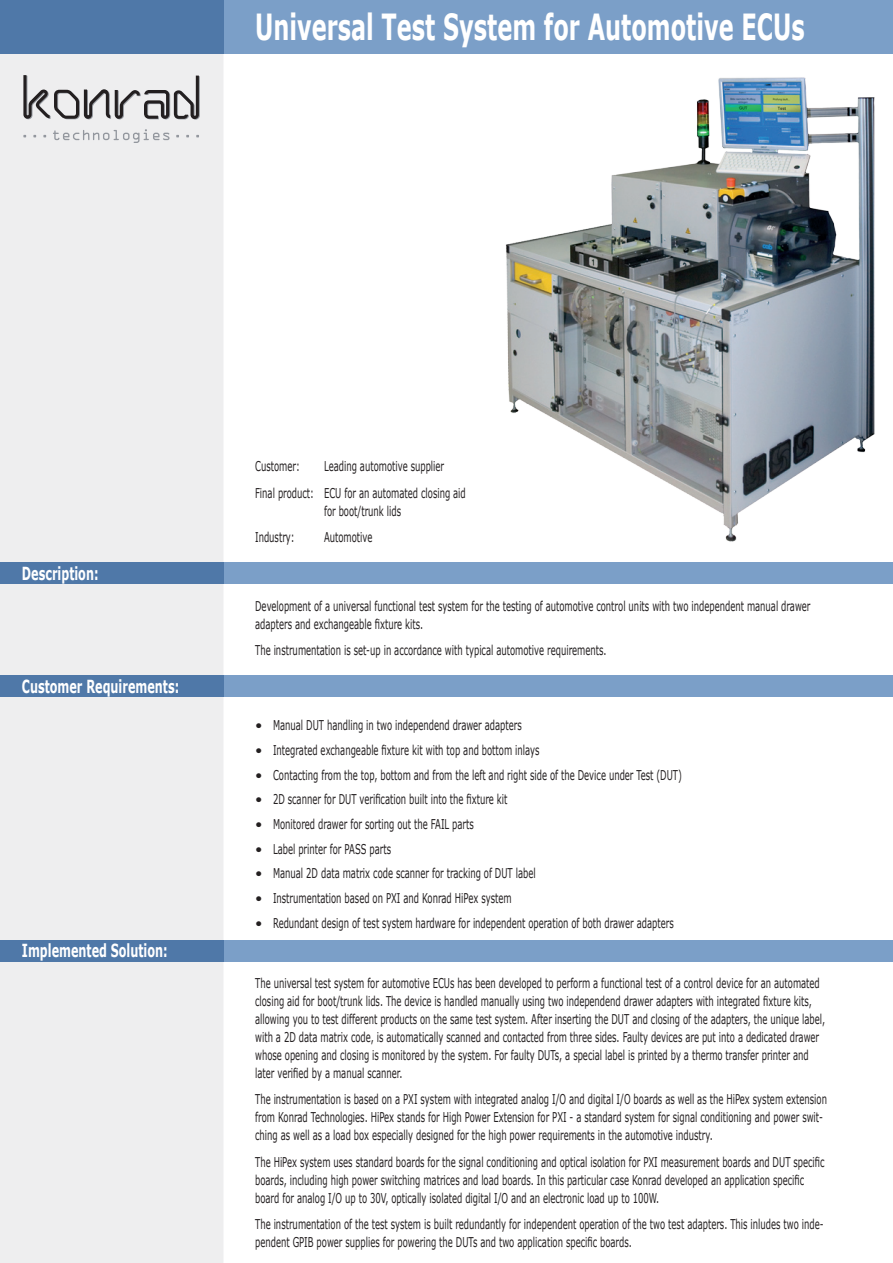
<style>
.page{position:relative;width:893px;height:1263px;background:#fff}
.page>*{position:absolute;margin:0;border:0;box-sizing:border-box;transform-origin:0 0}
.t1{font:700 36px "Verdana";color:#fff;scale:.62 1}
.t2{font:700 18px "Verdana";color:#fff;scale:.62 1}
.t3{font:13.5px/18px "Verdana";color:#231f20;scale:.62 1}
.t4{font:13.5px "Verdana";color:#231f20}
</style>
<div class="page">
<div style="left:1px;top:1px;width:221px;height:1261px;background:#eeeeef"></div>
<div style="left:0;top:0;width:223px;height:1263px;border:2px solid #eeeeef"></div>
<div style="left:223px;top:0;width:670px;height:54px;background:#7b9fc8"></div>
<div style="left:0;top:0;width:223px;height:54px;background:#4f78a8"></div>
<svg style="left:23px;top:75px;width:177px;height:45px"></svg>
<svg style="left:53px;top:129px;width:117px;height:14px"></svg>
<div style="left:213px;top:563px;width:680px;height:21px;background:#7b9fc8"></div>
<div style="left:0;top:563px;width:223px;height:21px;background:#4f78a8"></div>
<div style="left:213px;top:676px;width:680px;height:21px;background:#7b9fc8"></div>
<div style="left:0;top:676px;width:223px;height:21px;background:#4f78a8"></div>
<div style="left:213px;top:940px;width:680px;height:21px;background:#7b9fc8"></div>
<div style="left:0;top:940px;width:223px;height:21px;background:#4f78a8"></div>
<img style="left:506px;top:77px;width:369px;height:465px">
<h1 class="t1" style="left:255px;top:4px;width:888px">Universal Test System for Automotive ECUs</h1>
<h2 class="t2" style="left:22px;top:562px;width:125px">Description:</h2>
<h2 class="t2" style="left:22px;top:675px;width:255px">Customer Requirements:</h2>
<h2 class="t2" style="left:22px;top:939px;width:237px">Implemented Solution:</h2>
<p class="t3" style="left:255px;top:452px;width:341px;line-height:26.5px;text-indent:69px">Leading automotive supplier<br>Final product: ECU for an automated closing aid</p>
<p class="t3" style="left:324px;top:501px;width:126px">for boot/trunk lids</p>
<p class="t3" style="left:255px;top:528px;width:65px">Industry:</p>
<p class="t3" style="left:324px;top:528px;width:80px">Automotive</p>
<p class="t3" style="left:255px;top:457px;width:74px">Customer:</p>
<p class="t3" style="left:255px;top:596px;width:897px">Development of a universal functional test system for the testing of automotive control units with two independent manual drawer adapters and exchangeable fixture kits.</p>
<p class="t3" style="left:255px;top:641px;width:568px">The instrumentation is set-up in accordance with typical automotive requirements.</p>
<p class="t4" style="left:255px;top:717px;width:268px">• Manual DUT handling in two independend drawer adapters</p>
<p class="t4" style="left:255px;top:741px;width:286px">• Integrated exchangeable fixture kit with top and bottom inlays</p>
<p class="t4" style="left:255px;top:766px;width:428px">• Contacting from the top, bottom and from the left and right side of the Device under Test (DUT)</p>
<p class="t4" style="left:255px;top:791px;width:254px">• 2D scanner for DUT verification built into the fixture kit</p>
<p class="t4" style="left:255px;top:815px;width:220px">• Monitored drawer for sorting out the FAIL parts</p>
<p class="t4" style="left:255px;top:840px;width:138px">• Label printer for PASS parts</p>
<p class="t4" style="left:255px;top:865px;width:282px">• Manual 2D data matrix code scanner for tracking of DUT label</p>
<p class="t4" style="left:255px;top:890px;width:258px">• Instrumentation based on PXI and Konrad HiPex system</p>
<p class="t4" style="left:255px;top:914px;width:420px">• Redundant design of test system hardware for independent operation of both drawer adapters</p>
<p class="t3" style="left:255px;top:973px;width:921px">The universal test system for automotive ECUs has been developed to perform a functional test of a control device for an automated closing aid for boot/trunk lids. The device is handled manually using two independend drawer adapters with integrated fixture kits, allowing you to test different products on the same test system. After inserting the DUT and closing of the adapters, the unique label, with a 2D data matrix code, is automatically scanned and contacted from three sides. Faulty devices are put into a dedicated drawer whose opening and closing is monitored by the system. For faulty DUTs, a special label is printed by a thermo transfer printer and later verified by a manual scanner.</p>
<p class="t3" style="left:255px;top:1090px;width:924px">The instrumentation is based on a PXI system with integrated analog I/O and digital I/O boards as well as the HiPex system extension from Konrad Technologies. HiPex stands for High Power Extension for PXI - a standard system for signal conditioning and power swit&shy;ching as well as a load box especially designed for the high power requirements in the automotive industry.</p>
<p class="t3" style="left:255px;top:1152px;width:920px">The HiPex system uses standard boards for the signal conditioning and optical isolation for PXI measurement boards and DUT specific boards, including high power switching matrices and load boards. In this particular case Konrad developed an application specific board for analog I/O up to 30V, optically isolated digital I/O and an electronic load up to 100W.</p>
<p class="t3" style="left:255px;top:1215px;width:918px">The instrumentation of the test system is built redundantly for independent operation of the two test adapters. This inludes two inde&shy;pendent GPIB power supplies for powering the DUTs and two application specific boards.</p>
</div>
